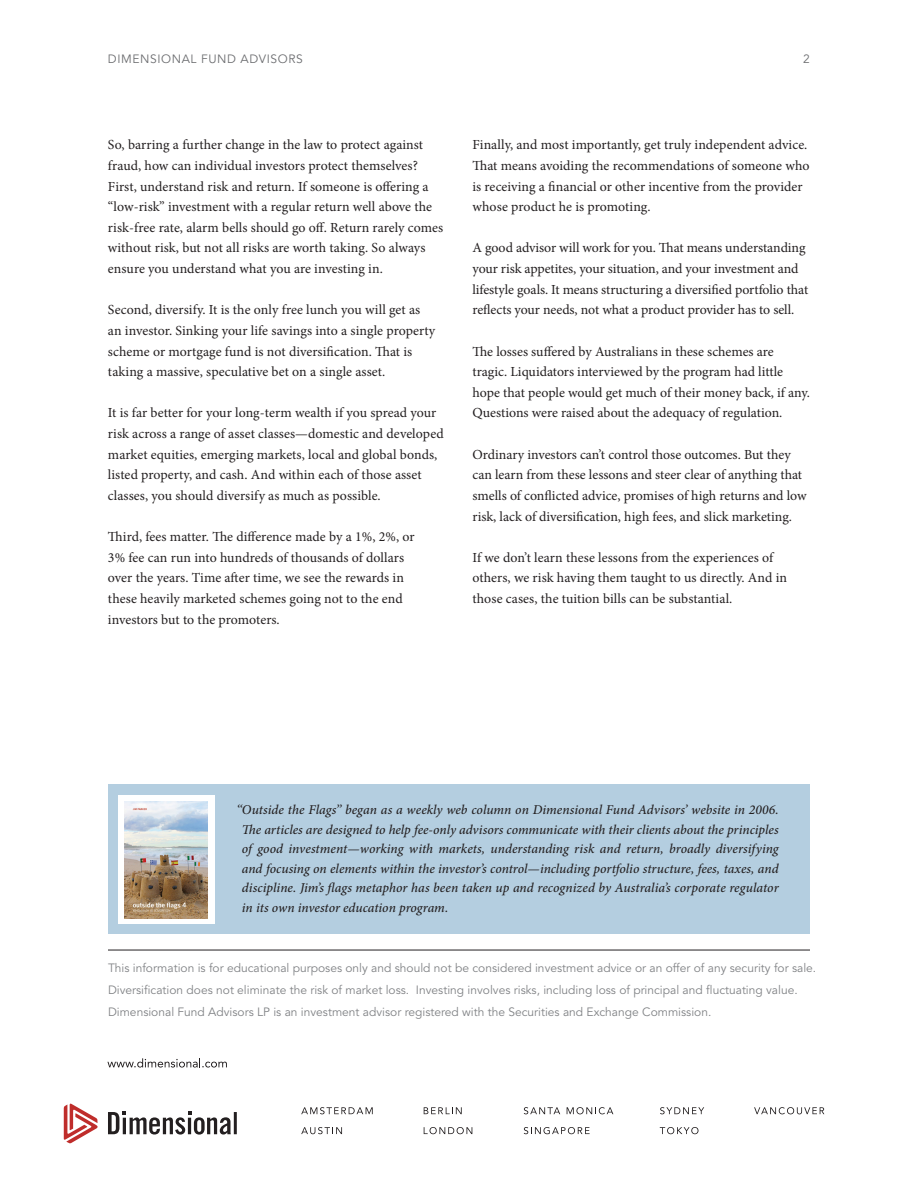
<style>
.page{position:relative;width:918px;height:1188px;background:#fff}
.page>*{position:absolute;margin:0;border:0;box-sizing:border-box;transform-origin:0 0}
.Body_Copy{font:13.8px/20.7px "Minion Pro";color:#231f20}
.BackPage_Book_Copy{font:italic 500 13.5px/19.5px "Minion Pro";color:#231f20;text-align:justify}
.Disclaimer_Style{font:12px "Avenir LT Std";color:#808285}
.t1{font:12px "Avenir LT Std";letter-spacing:.05em;color:#6c6d70}
</style>
<div class="page">
<hr style="left:108px;top:950px;width:702px;height:1px;background:#231f20">
<div style="left:108px;top:784px;width:702px;height:149px;background:#b4cee0"></div>
<div style="left:118px;top:795px;width:97px;height:128px;background:#fff"></div>
<img style="left:124px;top:801px;width:84px;height:117px">
<svg style="left:107px;top:1058px;width:120px;height:10px"></svg>
<svg style="left:64px;top:1104px;width:34px;height:39px"></svg>
<svg style="left:108px;top:1112px;width:129px;height:23px"></svg>
<svg style="left:301px;top:1107px;width:72px;height:7px"></svg>
<svg style="left:301px;top:1127px;width:41px;height:7px"></svg>
<svg style="left:424px;top:1107px;width:38px;height:7px"></svg>
<svg style="left:424px;top:1127px;width:48px;height:7px"></svg>
<svg style="left:524px;top:1107px;width:36px;height:7px"></svg>
<svg style="left:567px;top:1107px;width:46px;height:7px"></svg>
<svg style="left:524px;top:1127px;width:66px;height:7px"></svg>
<svg style="left:660px;top:1107px;width:44px;height:7px"></svg>
<svg style="left:660px;top:1127px;width:39px;height:7px"></svg>
<svg style="left:754px;top:1107px;width:70px;height:7px"></svg>
<p class="t1" style="left:108px;top:52px;width:196px">DIMENSIONAL FUND ADVISORS</p>
<p class="t1" style="left:803px;top:52px;width:8px">2</p>
<p class="Body_Copy" style="left:108px;top:135px;width:337px">So, barring a further change in the law to protect against fraud, how can individual investors protect themselves?<br>First, understand risk and return. If someone is offering a “low-risk” investment with a regular return well above the risk-free rate, alarm bells should go off. Return rarely comes without risk, but not all risks are worth taking. So always ensure you understand what you are investing in.</p>
<p class="Body_Copy" style="left:108px;top:300px;width:329px">Second, diversify. It is the only free lunch you will get as an investor. Sinking your life savings into a single property scheme or mortgage fund is not diversification. That is taking a massive, speculative bet on a single asset.</p>
<p class="Body_Copy" style="left:108px;top:403px;width:337px">It is far better for your long-term wealth if you spread your risk across a range of asset classes—domestic and developed market equities, emerging markets, local and global bonds, listed property, and cash. And within each of those asset classes, you should diversify as much as possible.</p>
<p class="Body_Copy" style="left:108px;top:526px;width:308px">Third, fees matter. The difference made by a 1%, 2%, or 3% fee can run into hundreds of thousands of dollars over the years. Time after time, we see the rewards in these heavily marketed schemes going not to the end investors but to the promoters.</p>
<p class="Body_Copy" style="left:472px;top:135px;width:339px">Finally, and most importantly, get truly independent advice.<br>That means avoiding the recommendations of someone who is receiving a financial or other incentive from the provider whose product he is promoting.</p>
<p class="Body_Copy" style="left:472px;top:238px;width:337px">A good advisor will work for you. That means understanding your risk appetites, your situation, and your investment and lifestyle goals. It means structuring a diversified portfolio that reflects your needs, not what a product provider has to sell.</p>
<p class="Body_Copy" style="left:472px;top:341px;width:339px">The losses suffered by Australians in these schemes are tragic. Liquidators interviewed by the program had little hope that people would get much of their money back, if any.<br>Questions were raised about the adequacy of regulation.</p>
<p class="Body_Copy" style="left:472px;top:444px;width:336px">Ordinary investors can’t control those outcomes. But they can learn from these lessons and steer clear of anything that smells of conflicted advice, promises of high returns and low risk, lack of diversification, high fees, and slick marketing.</p>
<p class="Body_Copy" style="left:472px;top:547px;width:316px">If we don’t learn these lessons from the experiences of others, we risk having them taught to us directly. And in those cases, the tuition bills can be substantial.</p>
<p class="BackPage_Book_Copy" style="left:242px;top:800px;width:538px;text-indent:-5px">‘‘Outside the Flags’’ began as a weekly web column on Dimensional Fund Advisors’ website in 2006.<br>The articles are designed to help fee-only advisors communicate with their clients about the principles of good investment—working with markets, understanding risk and return, broadly diversifying and focusing on elements within the investor’s control—including portfolio structure, fees, taxes, and discipline. Jim’s flags metaphor has been taken up and recognized by Australia’s corporate regulator in its own investor education program.</p>
<p class="Disclaimer_Style" style="left:108px;top:961px;width:710px">This information is for educational purposes only and should not be considered investment advice or an offer of any security for sale.</p>
<p class="Disclaimer_Style" style="left:108px;top:983px;width:691px">Diversification does not eliminate the risk of market loss. Investing involves risks, including loss of principal and fluctuating value.</p>
<p class="Disclaimer_Style" style="left:108px;top:1005px;width:605px">Dimensional Fund Advisors LP is an investment advisor registered with the Securities and Exchange Commission.</p>
</div>
